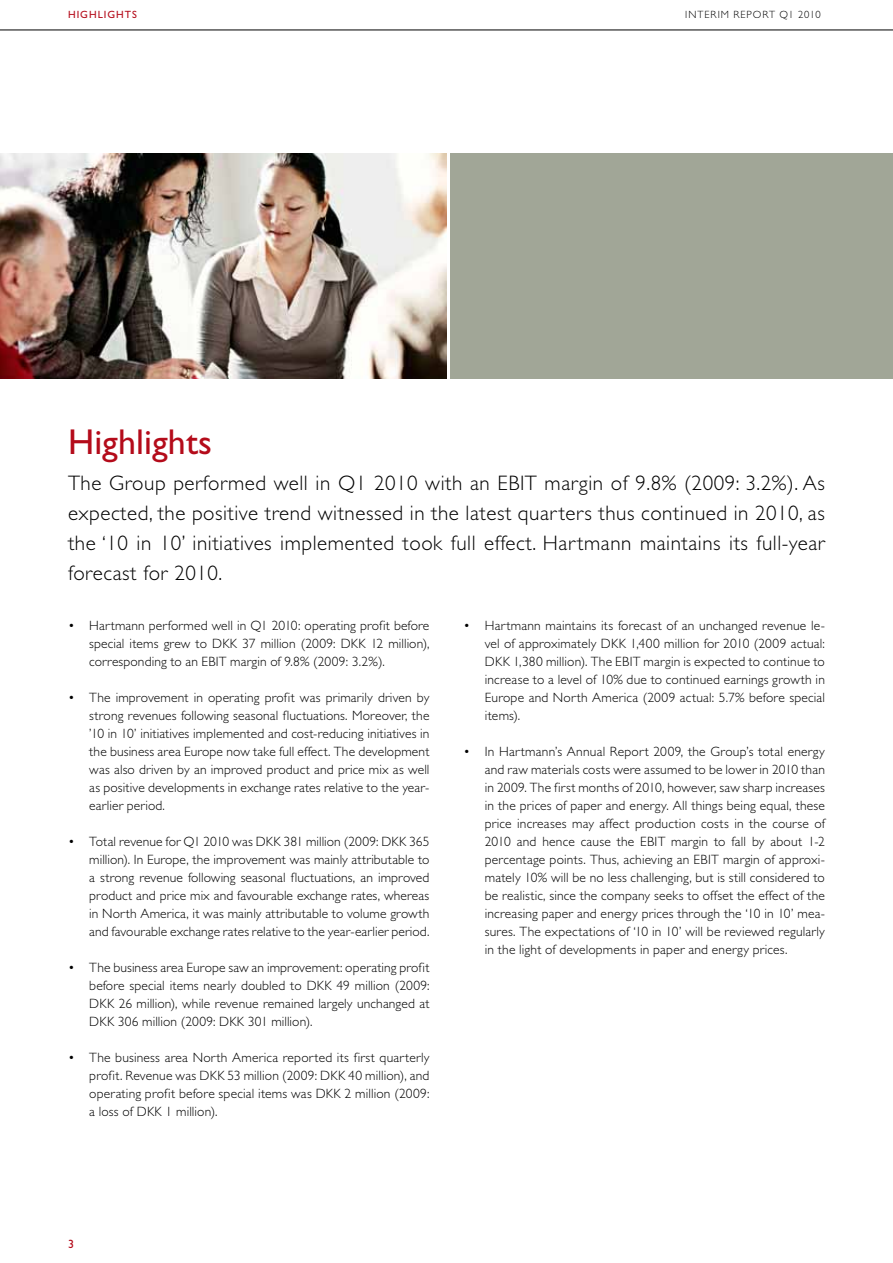
<style>
.page{position:relative;width:893px;height:1263px;background:#fff}
.page>*{position:absolute;margin:0;border:0;box-sizing:border-box;transform-origin:0 0}
.t1{font:36px "Gill Sans Std";letter-spacing:.005em;color:#b40b1a}
.t2{font:300 21px/30px "Gill Sans Std";letter-spacing:.025em;color:#000;text-align:justify}
.t3{font:300 13.5px/18px "Gill Sans Std";letter-spacing:.01em;color:#000;text-align:justify}
.t4{font:12px "Gill Sans Std";color:#b40b1a}
.t5{font:300 10.5px "Gill Sans Std";letter-spacing:.09em;color:#000}
.t6{font:10.5px "Gill Sans Std";letter-spacing:.095em;color:#b40b1a}
</style>
<div class="page">
<hr style="left:0;top:30px;width:893px;height:1px;background:#000">
<div style="left:451px;top:153px;width:442px;height:225px;background:#a1a697"></div>
<img style="left:0;top:153px;width:446px;height:225px">
<p class="t6" style="left:68px;top:9px;width:70px">HIGHLIGHTS</p>
<p class="t5" style="left:685px;top:9px;width:137px">interim report q1 2010</p>
<h1 class="t1" style="left:68px;top:421px;width:146px">Highlights</h1>
<p class="t2" style="left:68px;top:468px;width:759px">The Group performed well in Q1 2010 with an EBIT margin of 9.8% (2009: 3.2%). As expected, the positive trend witnessed in the latest quarters thus continued in 2010, as the ‘10 in 10’ initiatives implemented took full effect. Hartmann maintains its full-year forecast for 2010.</p>
<p class="t3" style="left:89px;top:617px;width:342px;text-indent:-21px">• Hartmann performed well in Q1 2010: operating profit before special items grew to DKK 37 million (2009: DKK 12 million), corresponding to an EBIT margin of 9.8% (2009: 3.2%).</p>
<p class="t3" style="left:89px;top:689px;width:342px;text-indent:-21px">• The improvement in operating profit was primarily driven by strong revenues following seasonal fluctuations. M oreover, the ’10 in 10’ initiatives implemented and cost-reducing initiatives in the business area Europe now take full effect. The development was also driven by an improved product and price mix as well as positive developments in exchange rates relative to the year&shy;earlier period.</p>
<p class="t3" style="left:89px;top:833px;width:342px;text-indent:-21px">• Total revenue for Q1 2010 was DKK 381 million (2009: DKK 365 million). I n Europe, the improvement was mainly attributable to a strong revenue following seasonal fluctuations, an improved product and price mix and favourable exchange rates, whereas in N orth America, it was mainly attributable to volume growth and favourable exchange rates relative to the year-earlier period.</p>
<p class="t3" style="left:89px;top:959px;width:342px;text-indent:-21px">• The business area Europe saw an improvement: operating profit before special items nearly doubled to DKK 49 million (2009:<br>DKK 26 million), while revenue remained largely unchanged at DKK 306 million (2009: DKK 301 million).</p>
<p class="t3" style="left:89px;top:1049px;width:342px;text-indent:-21px">• The business area N orth America reported its first quarterly profit. Revenue was DKK 53 million (2009: DKK 40 million), and operating profit before special items was DKK 2 million (2009: a loss of DKK 1 million).</p>
<p class="t3" style="left:485px;top:617px;width:342px;text-indent:-21px">• Hartmann maintains its forecast of an unchanged revenue le&shy;vel of approximately DKK 1,400 million for 2010 (2009 actual:<br>DKK 1,380 million). The EBIT margin is expected to continue to increase to a level of 10% due to continued earnings growth in Europe and N orth America (2009 actual: 5.7% before special items).</p>
<p class="t3" style="left:485px;top:743px;width:342px;text-indent:-21px">• I n Hartmann’s Annual Report 2009, the Group’s total energy and raw materials costs were assumed to be lower in 2010 than in 2009. The first months of 2010, however, saw sharp increases in the prices of paper and energy. All things being equal, these price increases may affect production costs in the course of 2010 and hence cause the EBIT margin to fall by about 1-2 percentage points. Thus, achieving an EBIT margin of approxi&shy;mately 10% will be no less challenging, but is still considered to be realistic, since the company seeks to offset the effect of the increasing paper and energy prices through the ‘10 in 10’ mea&shy;sures. The expectations of ‘10 in 10’ will be reviewed regularly in the light of developments in paper and energy prices.</p>
<p class="t4" style="left:68px;top:1237px;width:7px">3</p>
</div>
